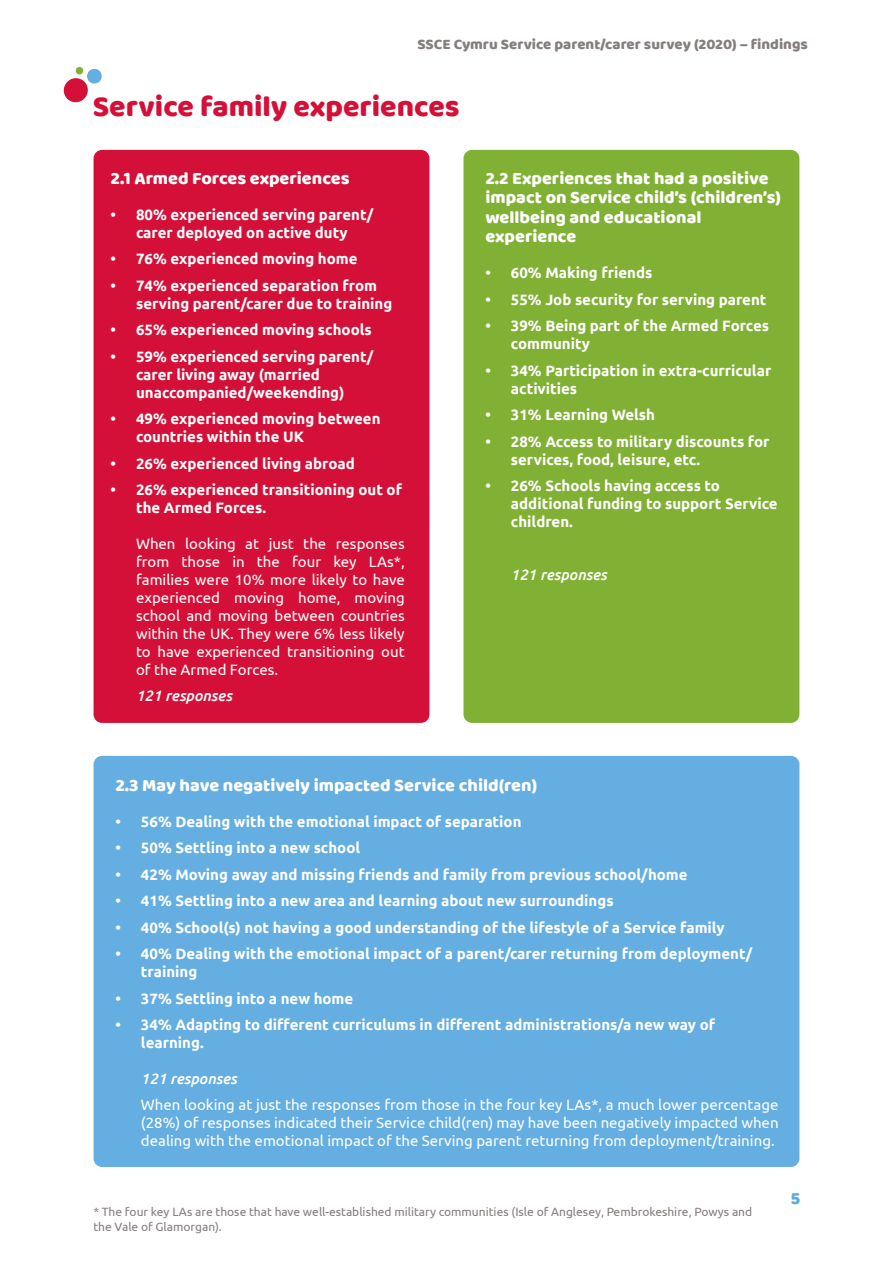
<style>
.page{position:relative;width:893px;height:1263px;background:#fff}
.page>*{position:absolute;margin:0;border:0;box-sizing:border-box;transform-origin:0 0}
.t1{font:30px "Baloo";color:#d41038}
.t2{font:18px/19.5px "Baloo";color:#fff}
.t3{font:18px "Baloo";color:#59aadf}
.t4{font:700 15px/18px "Ubuntu";color:#fff}
.t5{font:15px/18px "Ubuntu";color:#fff;text-align:justify}
.t6{font:15px "Baloo";color:#867d7c}
.t7{font:italic 500 15px "Ubuntu";color:#fff}
.t8{font:12px/14.4px "Ubuntu";color:#867d7c}
</style>
<div class="page">
<div style="left:94px;top:150px;width:335px;height:573px;background:#d41038;border-radius:9px"></div>
<svg style="left:63px;top:67px;width:39px;height:36px"></svg>
<div style="left:463px;top:150px;width:336px;height:573px;background:#80b134;border-radius:9px"></div>
<div style="left:94px;top:756px;width:705px;height:411px;background:#64aee1;border-radius:9px"></div>
<p class="t6" style="left:417px;top:35px;width:392px">SSCE Cymru Service parent/carer survey (2020) – findings</p>
<h1 class="t1" style="left:93px;top:88px;width:368px">Service family experiences</h1>
<p class="t2" style="left:111px;top:168px;width:241px">2.1 Armed Forces experiences</p>
<p class="t4" style="left:111px;top:205px;width:264px;text-align:center">• 80% experienced serving parent/ carer deployed on active duty</p>
<p class="t4" style="left:111px;top:250px;width:249px">• 76% experienced moving home</p>
<p class="t4" style="left:136px;top:276px;width:258px;text-indent:-26px">• 74% experienced separation from serving parent/carer due to training</p>
<p class="t4" style="left:111px;top:321px;width:263px">• 65% experienced moving schools</p>
<p class="t4" style="left:136px;top:347px;width:239px;text-indent:-26px">• 59% experienced serving parent/ carer living away (married unaccompanied/weekending)</p>
<p class="t4" style="left:136px;top:410px;width:246px;text-indent:-26px">• 49% experienced moving between countries within the UK</p>
<p class="t4" style="left:111px;top:454px;width:246px">• 26% experienced living abroad</p>
<p class="t4" style="left:136px;top:481px;width:267px;text-indent:-26px">• 26% experienced transitioning out of the Armed Forces.</p>
<p class="t5" style="left:136px;top:534px;width:270px">When looking at just the responses from those in the four key LAs*, families were 10% more likely to have experienced moving home, moving school and moving between countries within the UK. They were 6% less likely to have experienced transitioning out of the Armed Forces.</p>
<p class="t7" style="left:136px;top:687px;width:97px">121 responses</p>
<p class="t2" style="left:485px;top:168px;width:297px">2.2 Experiences that had a positive impact on Service child’s (children’s) wellbeing and educational experience</p>
<p class="t4" style="left:485px;top:264px;width:168px">• 60% Making friends</p>
<p class="t4" style="left:485px;top:290px;width:283px">• 55% Job security for serving parent</p>
<p class="t4" style="left:511px;top:317px;width:260px;text-indent:-26px">• 39% Being part of the Armed Forces community</p>
<p class="t4" style="left:511px;top:361px;width:262px;text-indent:-26px">• 34% Participation in extra-curricular activities</p>
<p class="t4" style="left:485px;top:406px;width:171px">• 31% Learning Welsh</p>
<p class="t4" style="left:511px;top:432px;width:260px;text-indent:-26px">• 28% Access to military discounts for services, food, leisure, etc.</p>
<p class="t4" style="left:511px;top:477px;width:268px;text-indent:-26px">• 26% Schools having access to additional funding to support Service children.</p>
<p class="t7" style="left:511px;top:566px;width:97px">121 responses</p>
<p class="t2" style="left:115px;top:775px;width:423px">2.3 May have negatively impacted Service child(ren)</p>
<p class="t4" style="left:115px;top:812px;width:408px">• 56% Dealing with the emotional impact of separation</p>
<p class="t4" style="left:115px;top:839px;width:246px">• 50% Settling into a new school</p>
<p class="t4" style="left:115px;top:865px;width:574px">• 42% Moving away and missing friends and family from previous school/home</p>
<p class="t4" style="left:115px;top:892px;width:500px">• 41% Settling into a new area and learning about new surroundings</p>
<p class="t4" style="left:115px;top:918px;width:611px">• 40% School(s) not having a good understanding of the lifestyle of a Service family</p>
<p class="t4" style="left:141px;top:945px;width:613px;text-indent:-26px">• 40% Dealing with the emotional impact of a parent/carer returning from deployment/ training</p>
<p class="t4" style="left:115px;top:989px;width:239px">• 37% Settling into a new home</p>
<p class="t4" style="left:141px;top:1016px;width:576px;text-indent:-26px">• 34% Adapting to different curriculums in different administrations/a new way of learning.</p>
<p class="t7" style="left:141px;top:1069px;width:97px">121 responses</p>
<p class="t5" style="left:141px;top:1095px;width:639px">When looking at just the responses from those in the four key LAs*, a much lower percentage (28%) of responses indicated their Service child(ren) may have been negatively impacted when dealing with the emotional impact of the Serving parent returning from deployment/training.</p>
<p class="t8" style="left:93px;top:1204px;width:660px">* The four key LAs are those that have well-established military communities (Isle of Anglesey, Pembrokeshire, Powys and the Vale of Glamorgan).</p>
<p class="t3" style="left:791px;top:1187px;width:11px">5</p>
</div>
